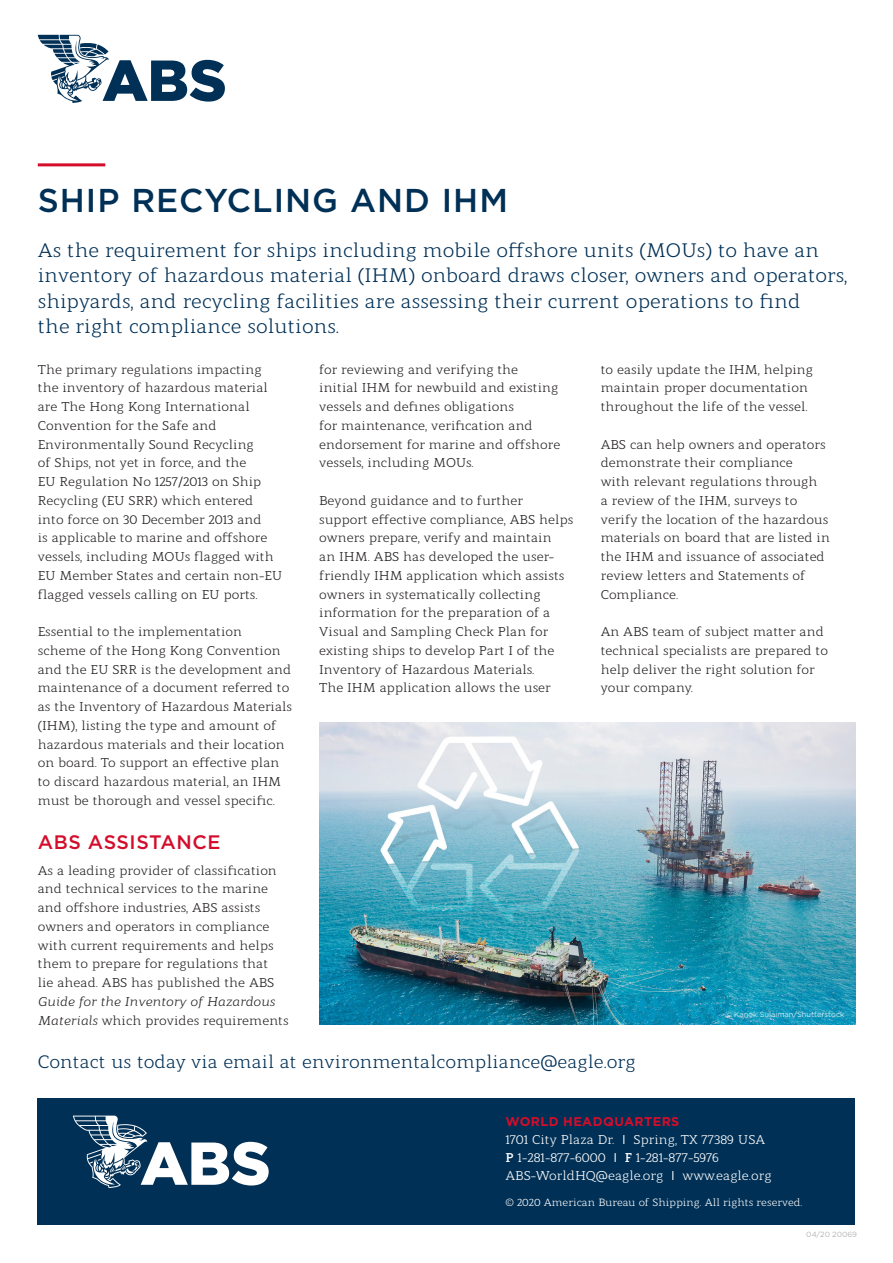
<style>
.page{position:relative;width:893px;height:1263px;background:#fff}
.page>*{position:absolute;margin:0;border:0;box-sizing:border-box;transform-origin:0 0}
.Header_1{font:500 33px "Gotham";letter-spacing:.03em;color:#003056}
.Large_Copy{font:19.5px/25.5px "Modum";color:#003056}
.Red_Header{font:500 19.5px "Gotham";letter-spacing:.03em;color:#d30d2b}
.Large_Copy-2{font:18px "Modum";color:#003056}
.Body_Copy{font:12.75px/18.8px "Modum";color:#231f20}
.t1{font:12.75px/18.3px "Modum";color:#fff}
.t2{font:700 12.75px "Gotham";letter-spacing:.03em;color:#d30d2b}
.t3{font:10.5px "Modum";color:#fff}
.t4{font:7.5px "Gotham";color:#fff}
.Disclaimer{font:7.5px "Gotham";color:#b2b3b7}
.s1{font-style:italic}
.s2{font-family:"Gotham"}
.s3{font-weight:700}
</style>
<div class="page">
<hr style="left:38px;top:163px;width:67px;height:3px;background:#d30d2b">
<svg style="left:38px;top:35px;width:187px;height:68px"></svg>
<img style="left:319px;top:723px;width:536px;height:302px">
<div style="left:38px;top:1098px;width:817px;height:126px;background:#003056"></div>
<svg style="left:73px;top:1115px;width:196px;height:73px"></svg>
<p class="Header_1" style="left:38px;top:178px;width:472px">SHIP RECYCLING AND IHM</p>
<p class="Large_Copy" style="left:38px;top:235px;width:811px">As the requirement for ships including mobile offshore units (MOUs) to have an inventory of hazardous material (IHM) onboard draws closer, owners and operators, shipyards, and recycling facilities are assessing their current operations to find<br>the right compliance solutions.</p>
<p class="Body_Copy" style="left:38px;top:359px;width:246px">The primary regulations impacting the inventory of hazardous material are The Hong Kong International Convention for the Safe and Environmentally Sound Recycling<br>of Ships, not yet in force, and the<br>EU Regulation No 1257/2013 on Ship Recycling (EU SRR) which entered into force on 30 December 2013 and<br>is applicable to marine and offshore vessels, including MOUs flagged with EU Member States and certain non-EU flagged vessels calling on EU ports.</p>
<p class="Body_Copy" style="left:38px;top:621px;width:256px">Essential to the implementation scheme of the Hong Kong Convention and the EU SRR is the development and maintenance of a document referred to as the Inventory of Hazardous Materials (IHM), listing the type and amount of hazardous materials and their location on board. To support an effective plan to discard hazardous material, an IHM must be thorough and vessel specific.</p>
<p class="Red_Header" style="left:38px;top:829px;width:184px">ABS ASSISTANCE</p>
<p class="Body_Copy" style="left:38px;top:860px;width:253px">As a leading provider of classification and technical services to the marine and offshore industries, ABS assists owners and operators in compliance with current requirements and helps them to prepare for regulations that<br>lie ahead. ABS has published the ABS <span class="s1">Guide for the Inventory of Hazardous Materials</span> which provides requirements</p>
<p class="Body_Copy" style="left:319px;top:359px;width:243px">for reviewing and verifying the<br>initial IHM for newbuild and existing vessels and defines obligations<br>for maintenance, verification and endorsement for marine and offshore vessels, including MOUs.</p>
<p class="Body_Copy" style="left:319px;top:490px;width:256px">Beyond guidance and to further support effective compliance, ABS helps owners prepare, verify and maintain<br>an IHM. ABS has developed the user&shy;friendly IHM application which assists owners in systematically collecting information for the preparation of a Visual and Sampling Check Plan for existing ships to develop Part I of the Inventory of Hazardous Materials.<br>The IHM application allows the user</p>
<p class="Body_Copy" style="left:601px;top:359px;width:214px">to easily update the IHM, helping maintain proper documentation throughout the life of the vessel.</p>
<p class="Body_Copy" style="left:601px;top:434px;width:231px">ABS can help owners and operators demonstrate their compliance<br>with relevant regulations through<br>a review of the IHM, surveys to verify the location of the hazardous materials on board that are listed in the IHM and issuance of associated review letters and Statements of<br>Compliance.</p>
<p class="Body_Copy" style="left:601px;top:621px;width:229px">An ABS team of subject matter and technical specialists are prepared to help deliver the right solution for your company.</p>
<p class="t4" style="left:726px;top:1010px;width:120px">© Kanok Sulaiman/Shutterstock</p>
<p class="Large_Copy-2" style="left:38px;top:1048px;width:599px">Contact us today via email at environmentalcompliance@eagle.org</p>
<p class="t2" style="left:505px;top:1112px;width:175px">WORLD HEADQUARTERS</p>
<p class="t1" style="left:505px;top:1129px;width:268px">1701 City Plaza Dr. <span class="s2">I</span> Spring, TX 77389 USA<br><span class="s3">P</span> 1-281-877-6000 <span class="s2">I</span> <span class="s3">F</span> 1-281-877-5976<br>ABS-WorldHQ@eagle.org <span class="s2">I</span> www.eagle.org</p>
<p class="t3" style="left:505px;top:1194px;width:298px">© 2020 American Bureau of Shipping. All rights reserved.</p>
<p class="Disclaimer" style="left:806px;top:1230px;width:52px">04/20 20069</p>
</div>
